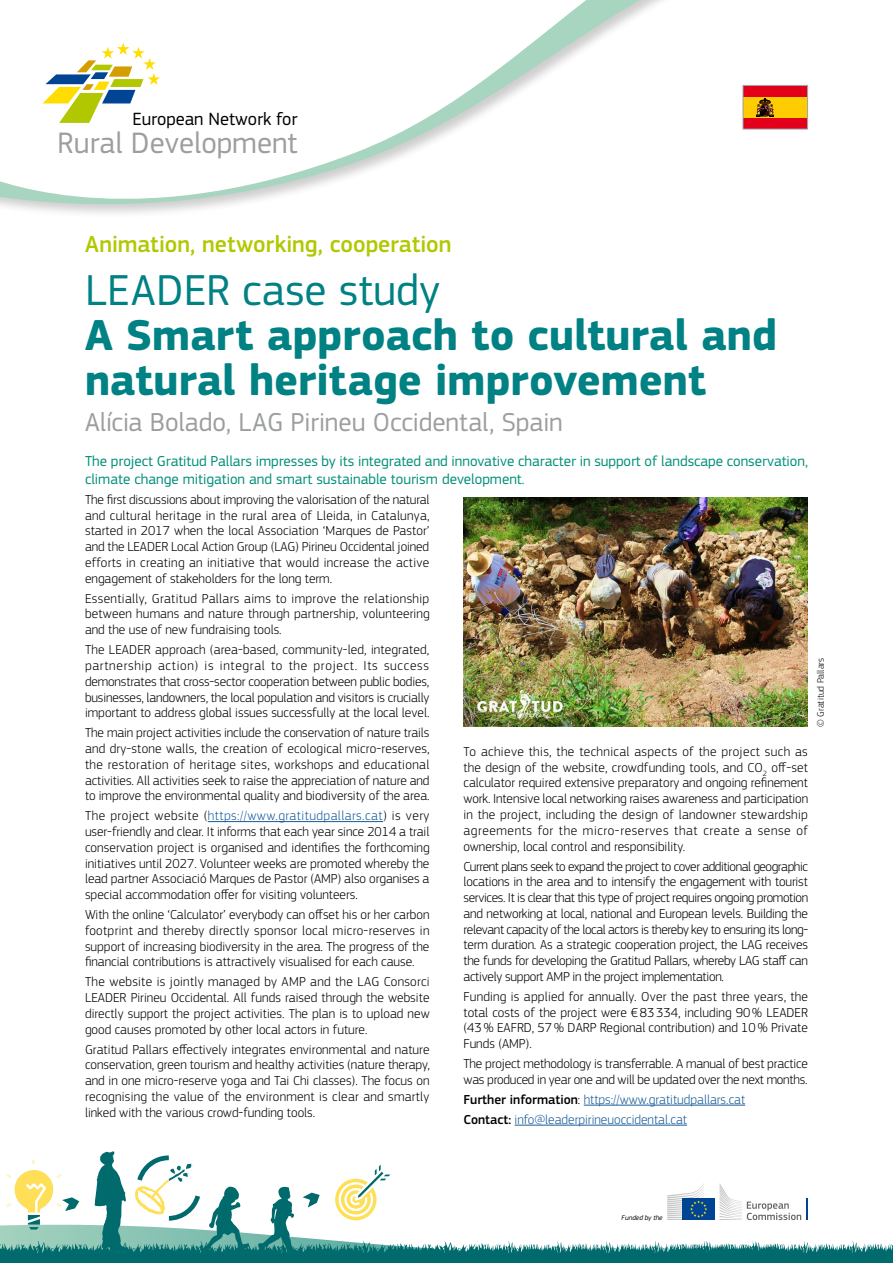
<style>
.page{position:relative;width:893px;height:1263px;background:#fff}
.page>*{position:absolute;margin:0;border:0;box-sizing:border-box;transform-origin:0 0}
.t1{font:700 45px/45px "EC Square Sans Pro";color:#008183}
.t2{font:45px "EC Square Sans Pro";letter-spacing:.005em;color:#008183}
.t3{font:30.75px "EC Square Sans Pro";color:#9c9e9f}
.t4{font:27px "EC Square Sans Pro";color:#9c9e9f}
.t5{font:500 24px "EC Square Sans Pro";color:#b1c800}
.t6{font:18.45px "EC Square Sans Pro";color:#000}
.t7{font:15px/18px "EC Square Sans Pro";color:#009078}
.t8{font:300 13.5px/15.8px "EC Square Sans Pro";color:#000;text-align:justify}
.t9{font:300 13.5px/20px "EC Square Sans Pro";color:#165b9a}
.t10{font:300 9.75px "EC Square Sans Pro";color:#000}
.t11{font:italic 7.05px "EC Square Sans Pro";color:#000}
.s1{color:#165b9a}
.s2{font-weight:500;color:#000}
.s3{color:#000}
</style>
<div class="page">
<svg style="left:614px;top:0;width:49px;height:29px"></svg>
<svg style="left:0;top:0;width:614px;height:214px"></svg>
<svg style="left:43px;top:43px;width:117px;height:80px"></svg>
<hr style="left:208px;top:821px;width:175px;height:1px;background:#165b9a">
<hr style="left:584px;top:1105px;width:161px;height:1px;background:#165b9a">
<hr style="left:515px;top:1125px;width:172px;height:1px;background:#165b9a">
<img style="left:463px;top:497px;width:345px;height:230px">
<svg style="left:0;top:1151px;width:893px;height:112px;fill:#006a6c"></svg>
<svg style="left:0;top:1155px;width:893px;height:103px"></svg>
<svg style="left:742px;top:85px;width:66px;height:45px;background:#da5e1e"></svg>
<h3 class="t6" style="left:132px;top:109px;width:167px">European Network for</h3>
<h2 class="t3" style="left:58px;top:125px;width:241px">Rural Development</h2>
<h3 class="t5" style="left:85px;top:230px;width:368px">Animation, networking, cooperation</h3>
<h1 class="t2" style="left:85px;top:264px;width:357px">LEADER case study</h1>
<h1 class="t1" style="left:85px;top:314px;width:694px">A Smart approach to cultural and natural heritage improvement</h1>
<h3 class="t4" style="left:85px;top:406px;width:479px">Alícia Bolado, LAG Pirineu Occidental, Spain</h3>
<p class="t7" style="left:85px;top:452px;width:724px">The project Gratitud Pallars impresses by its integrated and innovative character in support of landscape conservation, climate change mitigation and smart sustainable tourism development.</p>
<p class="t8" style="left:85px;top:491px;width:346px">The first discussions about improving the valorisation of the natural and cultural heritage in the rural area of Lleida, in Catalunya, started in 2017 when the local Association ‘Marques de Pastor’ and the LEADER Local Action Group (LAG) Pirineu Occidental joined efforts in creating an initiative that would increase the active engagement of stakeholders for the long term.</p>
<p class="t8" style="left:85px;top:590px;width:346px">Essentially, Gratitud Pallars aims to improve the relationship between humans and nature through partnership, volunteering and the use of new fundraising tools.</p>
<p class="t8" style="left:85px;top:642px;width:346px">The LEADER approach (area-based, community-led, integrated, partnership action) is integral to the project. Its success demonstrates that cross-sector cooperation between public bodies, businesses, landowners, the local population and visitors is crucially important to address global issues successfully at the local level.</p>
<p class="t8" style="left:85px;top:725px;width:346px">The main project activities include the conservation of nature trails and dry-stone walls, the creation of ecological micro-reserves, the restoration of heritage sites, workshops and educational activities. All activities seek to raise the appreciation of nature and to improve the environmental quality and biodiversity of the area.</p>
<p class="t8" style="left:85px;top:808px;width:346px">The project website (<span class="s1">https://www.gratitudpallars.cat</span>) is very user‑friendly and clear. It informs that each year since 2014 a trail conservation project is organised and identifies the forthcoming initiatives until 2027. Volunteer weeks are promoted whereby the lead partner Associació Marques de Pastor (AMP) also organises a special accommodation offer for visiting volunteers.</p>
<p class="t8" style="left:85px;top:907px;width:346px">With the online ‘Calculator’ everybody can offset his or her carbon footprint and thereby directly sponsor local micro-reserves in support of increasing biodiversity in the area. The progress of the financial contributions is attractively visualised for each cause.</p>
<p class="t8" style="left:85px;top:974px;width:346px">The website is jointly managed by AMP and the LAG Consorci LEADER Pirineu Occidental. All funds raised through the website directly support the project activities. The plan is to upload new good causes promoted by other local actors in future.</p>
<p class="t8" style="left:85px;top:1041px;width:346px">Gratitud Pallars effectively integrates environmental and nature conservation, green tourism and healthy activities (nature therapy, and in one micro-reserve yoga and Tai Chi classes). The focus on recognising the value of the environment is clear and smartly linked with the various crowd-funding tools.</p>
<p class="t8" style="left:463px;top:743px;width:346px">To achieve this, the technical aspects of the project such as the design of the website, crowdfunding tools, and CO<sub>2</sub> off-set calculator required extensive preparatory and ongoing refinement work. Intensive local networking raises awareness and participation in the project, including the design of landowner stewardship agreements for the micro-reserves that create a sense of ownership, local control and responsibility.</p>
<p class="t8" style="left:463px;top:858px;width:346px">Current plans seek to expand the project to cover additional geographic locations in the area and to intensify the engagement with tourist services. It is clear that this type of project requires ongoing promotion and networking at local, national and European levels. Building the relevant capacity of the local actors is thereby key to ensuring its long&shy;term duration. As a strategic cooperation project, the LAG receives the funds for developing the Gratitud Pallars, whereby LAG staff can actively support AMP in the project implementation.</p>
<p class="t8" style="left:463px;top:988px;width:346px">Funding is applied for annually. Over the past three years, the total costs of the project were €83334, including 90% LEADER (43% EAFRD, 57% DARP Regional contribution) and 10% Private Funds (AMP).</p>
<p class="t8" style="left:463px;top:1056px;width:346px">The project methodology is transferrable. A manual of best practice was produced in year one and will be updated over the next months.</p>
<p class="t9" style="left:463px;top:1089px;width:283px"><span class="s2">Further information</span><span class="s3">:</span> https://www.gratitudpallars.cat<br><span class="s2">Contact:</span> info@leaderpirineuoccidental.cat</p>
<p class="t10" style="left:815px;top:727px;width:71px;rotate:-90deg">© Gratitud Pallars</p>
<p class="t11" style="left:621px;top:1214px;width:43px">Funded by the</p>
</div>
